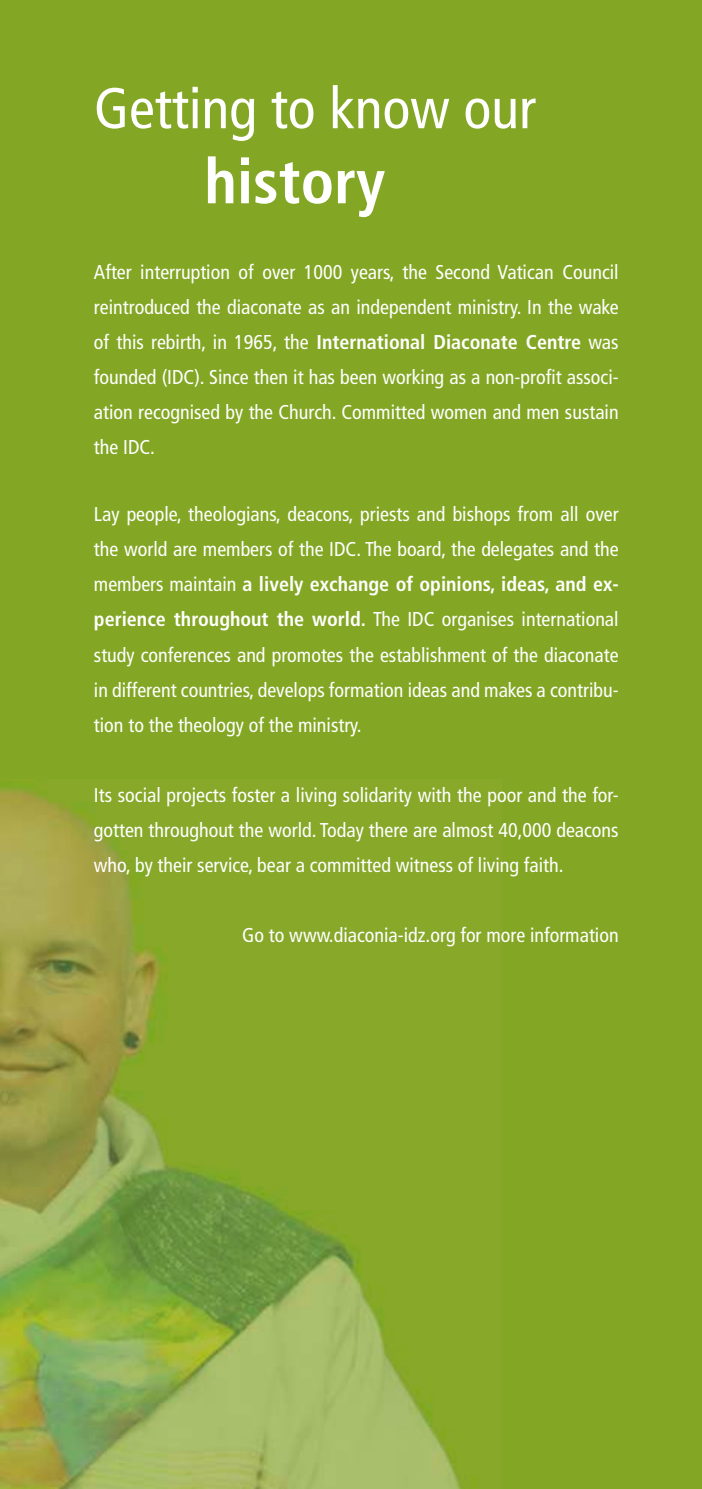
<style>
.page{position:relative;width:702px;height:1489px;background:#fff}
.page>*{position:absolute;margin:0;border:0;box-sizing:border-box;transform-origin:0 0}
.t1{font:700 condensed 62.5px "Frutiger";color:#fff}
.t2{font:condensed 57.5px "Frutiger";color:#fff}
.t3{font:condensed 20px/35px "Frutiger";color:#fff;text-align:justify}
.s1{font-weight:700}
</style>
<div class="page">
<div style="left:0;top:0;width:702px;height:1488px;background:#83a724"></div>
<img style="left:0;top:788px;width:462px;height:700px">
<h2 class="t2" style="left:94px;top:75px;width:443px">Getting to know our</h2>
<h1 class="t1" style="left:204px;top:144px;width:182px">history</h1>
<p class="t3" style="left:94px;top:254px;width:526px">After interruption of over 1000 years, the Second Vatican Council reintroduced the diaconate as an independent ministry. In the wake of this rebirth, in 1965, the <span class="s1">International Diaconate Centre</span> was founded (IDC). Since then it has been working as a non-profit associ&shy;ation recognised by the Church. Committed women and men sustain the IDC.</p>
<p class="t3" style="left:94px;top:497px;width:526px">Lay people, theologians, deacons, priests and bishops from all over the world are members of the IDC. The board, the delegates and the members maintain <span class="s1">a lively exchange of opinions, ideas, and ex&shy;perience throughout the world.</span> The IDC organises international study conferences and promotes the establishment of the diaconate in different countries, develops formation ideas and makes a contribu&shy;tion to the theology of the ministry.</p>
<p class="t3" style="left:94px;top:777px;width:526px">Its social projects foster a living solidarity with the poor and the for&shy;gotten throughout the world. Today there are almost 40,000 deacons who, by their service, bear a committed witness of living faith.</p>
<p class="t3" style="left:242px;top:917px;width:378px">Go to www.diaconia-idz.org for more information</p>
</div>
